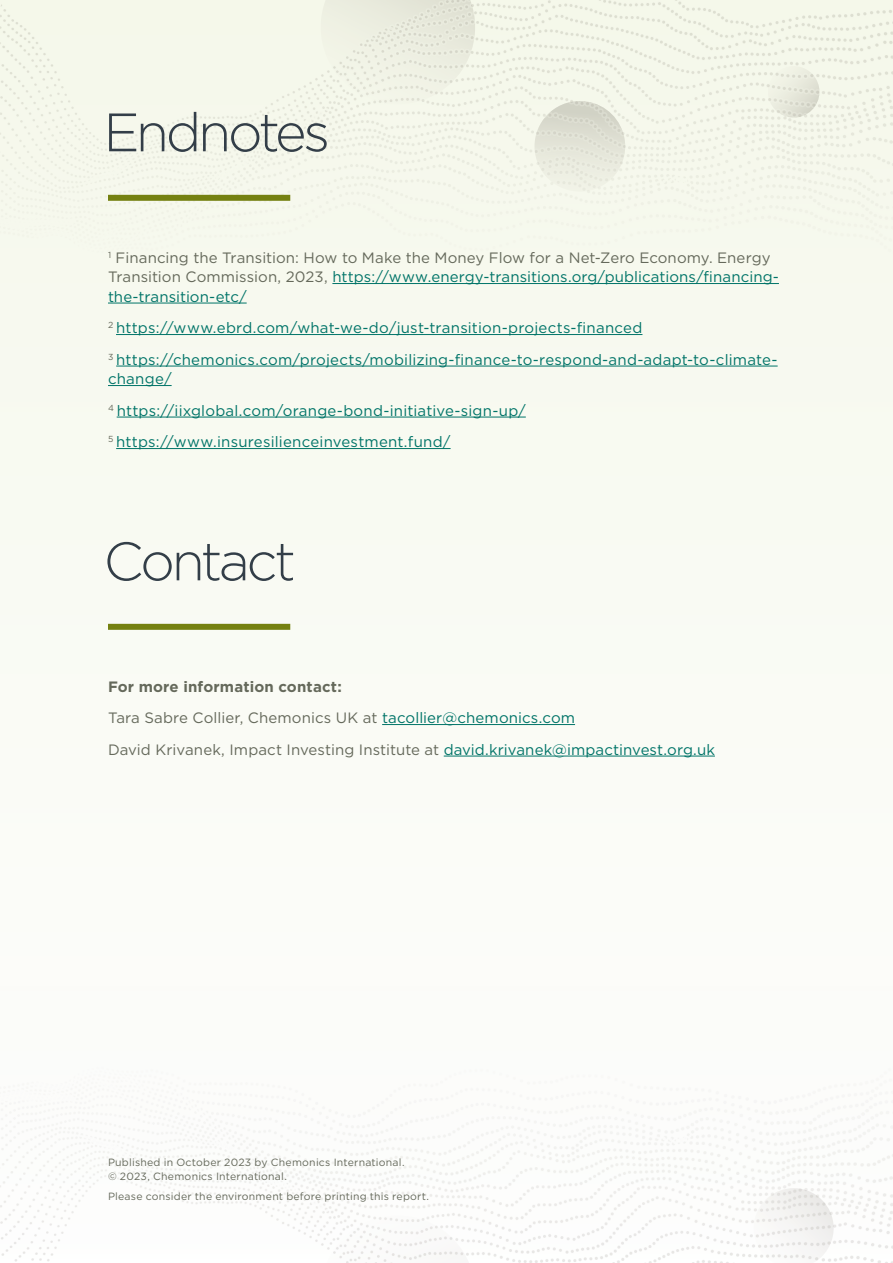
<style>
.page{position:relative;width:893px;height:1263px;background:#f9faf3}
.page>*{position:absolute;margin:0;border:0;box-sizing:border-box;transform-origin:0 0}
.t1{font:300 54px "Gotham";letter-spacing:-.06em;color:#333e48}
.t2{font:15px/19.5px "Gotham";letter-spacing:.005em;color:#65695b}
.t3{font:15px/31.5px "Gotham";letter-spacing:.015em;color:#007468}
.t4{font:10.5px/13.5px "Gotham";letter-spacing:.02em;color:#65695b}
.s1{color:#007468}
.s2{font-weight:700}
</style>
<div class="page">
<div style="left:108px;top:195px;width:182px;height:6px;background:#758111"></div>
<div style="left:108px;top:624px;width:182px;height:6px;background:#758111"></div>
<hr style="left:332px;top:283px;width:447px;height:1px;background:#007468">
<hr style="left:108px;top:303px;width:139px;height:1px;background:#007468">
<hr style="left:116px;top:334px;width:526px;height:1px;background:#007468">
<hr style="left:116px;top:366px;width:662px;height:1px;background:#007468">
<hr style="left:108px;top:385px;width:64px;height:1px;background:#007468">
<hr style="left:117px;top:417px;width:409px;height:1px;background:#007468">
<hr style="left:116px;top:448px;width:335px;height:1px;background:#007468">
<hr style="left:382px;top:724px;width:193px;height:1px;background:#007468">
<hr style="left:444px;top:756px;width:271px;height:1px;background:#007468">
<img style="left:0;top:1162px;width:893px;height:101px">
<h1 class="t1" style="left:104px;top:98px;width:228px">Endnotes</h1>
<p class="t2" style="left:108px;top:247px;width:672px"><sup>1</sup> Financing the Transition: How to Make the Money Flow for a Net-Zero Economy. Energy<br>Transition Commission, 2023, <span class="s1">https://www.energy-transitions.org/publications/financing&shy;the-transition-etc/</span></p>
<p class="t3" style="left:108px;top:312px;width:671px"><sup>2</sup> https://www.ebrd.com/what-we-do/just-transition-projects-financed<br><sup>3</sup> https://chemonics.com/projects/mobilizing-finance-to-respond-and-adapt-to-climate-</p>
<p class="t3" style="left:108px;top:363px;width:419px">change/<br><sup>4</sup> https://iixglobal.com/orange-bond-initiative-sign-up/<br><sup>5</sup> https://www.insuresilienceinvestment.fund/</p>
<h1 class="t1" style="left:104px;top:527px;width:194px">Contact</h1>
<p class="t2" style="left:108px;top:670px;width:608px;line-height:31.5px"><span class="s2">For more information contact:<br></span>Tara Sabre Collier, Chemonics UK at <span class="s1">tacollier@chemonics.com<br></span>David Krivanek, Impact Investing Institute at <span class="s1">david.krivanek@impactinvest.org.uk</span></p>
<p class="t4" style="left:108px;top:1155px;width:298px">Published in October 2023 by Chemonics International. © 2023, Chemonics International.</p>
<p class="t4" style="left:108px;top:1189px;width:323px">Please consider the environment before printing this report.</p>
</div>
